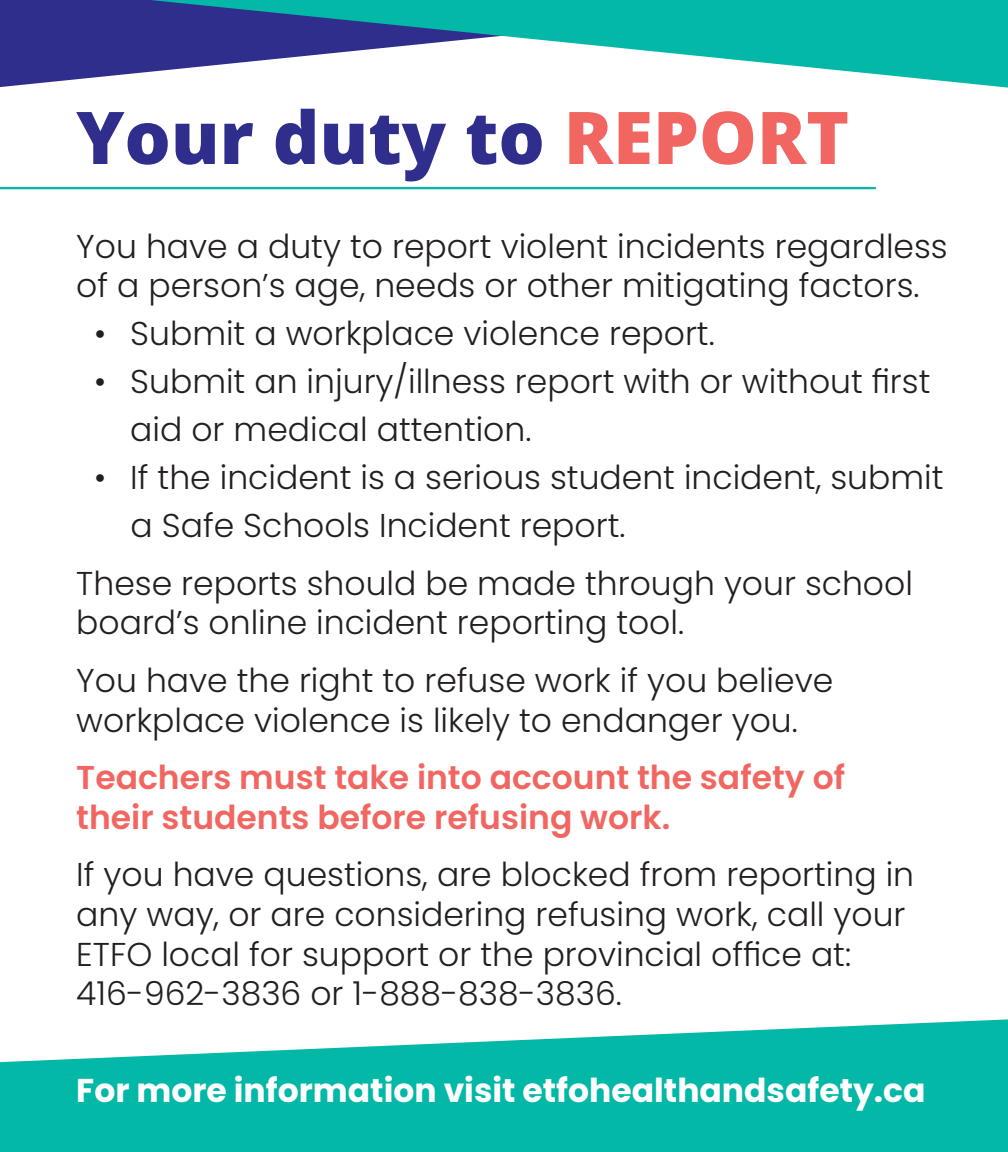
<style>
.page{position:relative;width:1008px;height:1152px;background:#fff}
.page>*{position:absolute;margin:0;border:0;box-sizing:border-box;transform-origin:0 0}
.t1{font:800 72.8px "Open Sans";color:#2f2e8d}
.t2{font:300 32.8px/39.6px "Poppins";color:#231f20}
.t3{font:600 32.8px "Poppins";color:#f16661}
.t4{font:700 32.8px "Poppins";color:#fff}
.s1{color:#f16661}
</style>
<div class="page">
<svg style="left:0;top:1019px;width:1008px;height:133px;fill:#03b8a7"></svg>
<svg style="left:0;top:0;width:150px;height:87px;fill:#2f2e8d"></svg>
<svg style="left:150px;top:0;width:858px;height:88px"></svg>
<hr style="left:0;top:187px;width:876px;height:2px;background:#03b8a7">
<p class="t1" style="left:76px;top:82px;width:775px">Your duty to <span class="s1">REPORT</span></p>
<p class="t2" style="left:76px;top:226px;width:873px">You have a duty to report violent incidents regardless of a person’s age, needs or other mitigating factors.</p>
<p class="t2" style="left:94px;top:314px;width:622px">• Submit a workplace violence report.</p>
<p class="t2" style="left:130px;top:358px;width:802px;line-height:48px;text-indent:-36px">• Submit an injury/illness report with or without first aid or medical attention.</p>
<p class="t2" style="left:94px;top:458px;width:851px">• If the incident is a serious student incident, submit</p>
<p class="t2" style="left:131px;top:506px;width:496px">a Safe Schools Incident report.</p>
<p class="t2" style="left:76px;top:564px;width:838px">These reports should be made through your school board’s online incident reporting tool.</p>
<p class="t2" style="left:76px;top:661px;width:758px">You have the right to refuse work if you believe</p>
<p class="t2" style="left:76px;top:700px;width:723px">workplace violence is likely to endanger you.</p>
<p class="t3" style="left:76px;top:759px;width:770px">Teachers must take into account the safety of</p>
<p class="t3" style="left:76px;top:798px;width:596px">their students before refusing work.</p>
<p class="t2" style="left:76px;top:855px;width:839px">If you have questions, are blocked from reporting in</p>
<p class="t2" style="left:76px;top:895px;width:831px">any way, or are considering refusing work, call your</p>
<p class="t2" style="left:76px;top:934px;width:776px">ETFO local for support or the provincial office at:</p>
<p class="t2" style="left:76px;top:974px;width:547px">416-962-3836 or 1-888-838-3836.</p>
<p class="t4" style="left:76px;top:1072px;width:851px">For more information visit etfohealthandsafety.ca</p>
</div>
